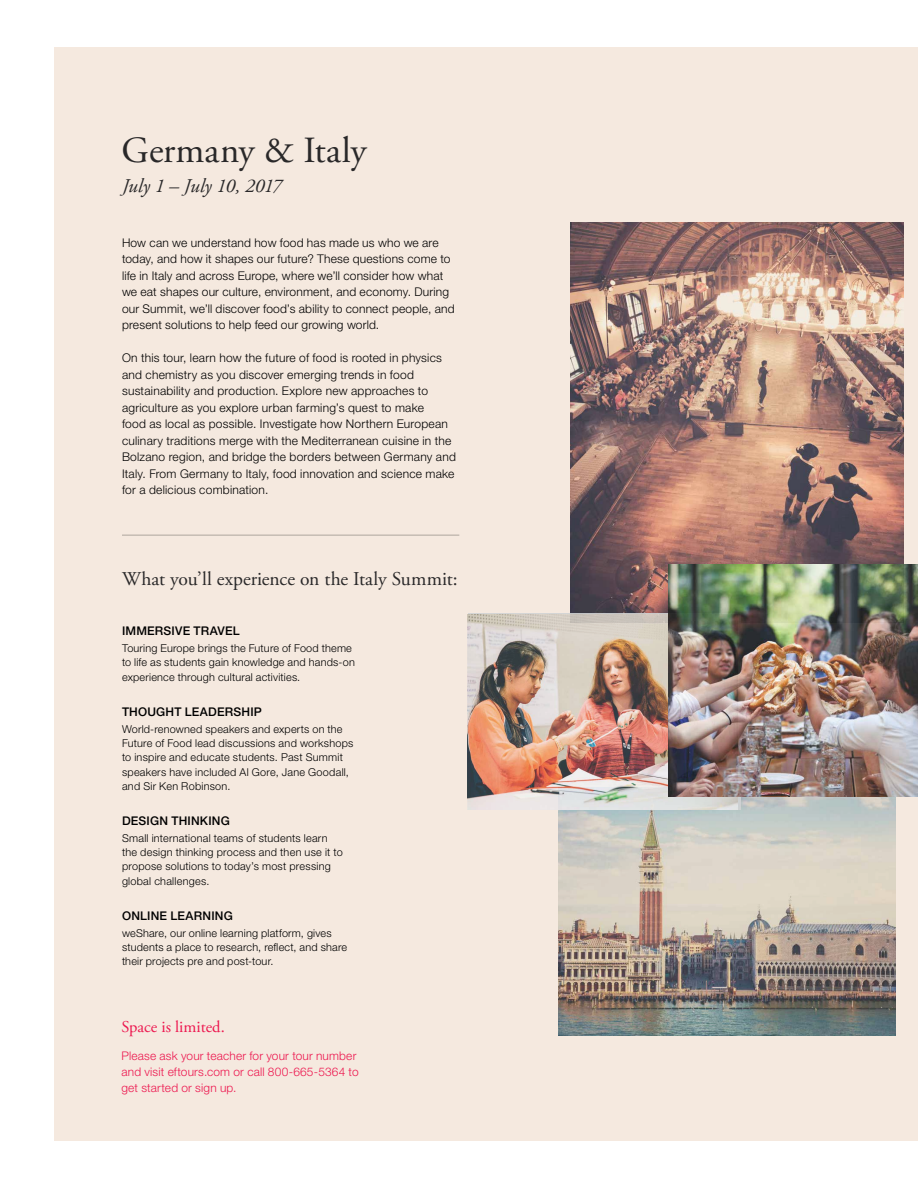
<style>
.page{position:relative;width:918px;height:1188px;background:#fff}
.page>*{position:absolute;margin:0;border:0;box-sizing:border-box;transform-origin:0 0}
.t1{font:36.9px "Adobe Garamond Pro";color:#292829}
.t2{font:19.5px "Adobe Garamond Pro";color:#292829}
.t3{font:italic 19.5px "Adobe Garamond Pro";letter-spacing:-.01em;color:#292829}
.t4{font:16.5px "Adobe Garamond Pro";color:#ed174f}
.t5{font:300 12px/16.5px "Helvetica Neue LT Std";letter-spacing:.02em;color:#000}
.t6{font:500 12px "Helvetica Neue LT Std";letter-spacing:.015em;color:#000}
.t7{font:300 11.85px/16px "Helvetica Neue LT Std";letter-spacing:.015em;color:#ed174f}
.t8{font:300 10.8px/14.2px "Helvetica Neue LT Std";letter-spacing:.02em;color:#000}
</style>
<div class="page">
<div style="left:54px;top:47px;width:864px;height:1094px;background:#f5e9df"></div>
<hr style="left:122px;top:535px;width:337px;height:1px;background:#000">
<img style="left:570px;top:222px;width:333px;height:392px">
<img style="left:558px;top:796px;width:338px;height:240px">
<img style="left:468px;top:615px;width:270px;height:195px">
<img style="left:668px;top:564px;width:250px;height:232px">
<h1 class="t1" style="left:122px;top:128px;width:247px">Germany &amp; Italy</h1>
<h2 class="t3" style="left:122px;top:174px;width:161px">July 1 – July 10, 2017</h2>
<p class="t5" style="left:122px;top:234px;width:334px">How can we understand how food has made us who we are today, and how it shapes our future? These questions come to life in Italy and across Europe, where we’ll consider how what we eat shapes our culture, environment, and economy. During our Summit, we’ll discover food’s ability to connect people, and present solutions to help feed our growing world.</p>
<p class="t5" style="left:122px;top:349px;width:336px">On this tour, learn how the future of food is rooted in physics and chemistry as you discover emerging trends in food sustainability and production. Explore new approaches to agriculture as you explore urban farming’s quest to make<br>food as local as possible. Investigate how Northern European culinary traditions merge with the Mediterranean cuisine in the Bolzano region, and bridge the borders between Germany and Italy. From Germany to Italy, food innovation and science make for a delicious combination.</p>
<h2 class="t2" style="left:122px;top:568px;width:337px">What you’ll experience on the Italy Summit:</h2>
<p class="t6" style="left:122px;top:624px;width:119px">IMMERSIVE TRAVEL</p>
<p class="t8" style="left:122px;top:640px;width:234px">Touring Europe brings the Future of Food theme to life as students gain knowledge and hands-on experience through cultural activities.</p>
<p class="t6" style="left:122px;top:705px;width:141px">THOUGHT LEADERSHIP</p>
<p class="t8" style="left:122px;top:722px;width:233px">World-renowned speakers and experts on the Future of Food lead discussions and workshops to inspire and educate students. Past Summit speakers have included Al Gore, Jane Goodall, and Sir Ken Robinson.</p>
<p class="t6" style="left:122px;top:814px;width:109px">DESIGN THINKING</p>
<p class="t8" style="left:122px;top:831px;width:222px">Small international teams of students learn the design thinking process and then use it to propose solutions to today’s most pressing global challenges.</p>
<p class="t6" style="left:122px;top:908px;width:112px">ONLINE LEARNING</p>
<p class="t8" style="left:122px;top:925px;width:227px">weShare, our online learning platform, gives students a place to research, reflect, and share their projects pre and post-tour.</p>
<h3 class="t4" style="left:122px;top:1016px;width:105px">Space is limited.</h3>
<p class="t7" style="left:122px;top:1048px;width:239px">Please ask your teacher for your tour number and visit eftours.com or call 800-665-5364 to get started or sign up.</p>
</div>
